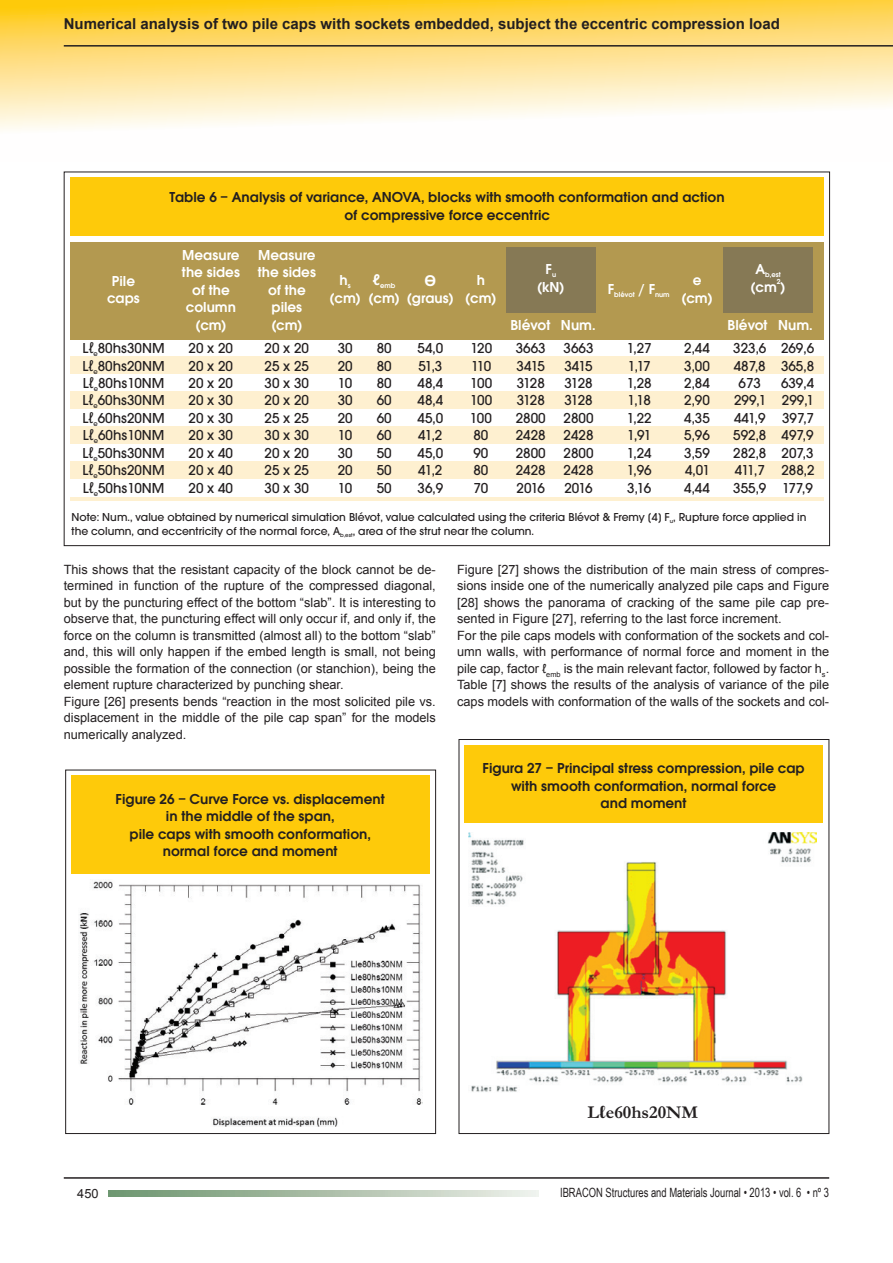
<style>
.page{position:relative;width:893px;height:1263px;background:#fff}
.page>*{position:absolute;margin:0;border:0;box-sizing:border-box;transform-origin:0 0}
.t1{font:700 18.15px "Garamond";color:#231f20}
.t2{font:15px/17.4px "Avant Garde Md ITC";color:#231f20;text-align:justify}
.t3{font:600 15px/17.5px "Avant Garde ITC";color:#231f20;text-align:center}
.t4{font:600 15px/17.5px "Avant Garde ITC";color:#fff;text-align:center}
.t5{font:700 15px "Arial";color:#231f20}
.t6{font:12.75px/16.5px "Arial";color:#231f20}
.t7{font:12.75px "Arial Narrow";color:#231f20;scale:.9 1}
.t8{font:12px "Avant Garde Md ITC";color:#231f20}
.t9{font:600 7.5px/7.1px "Avant Garde ITC";color:#fff;text-align:right}
.t10{font:6px "Avant Garde Md ITC";color:#231f20}
.s1{font-family:"Arial"}
</style>
<div class="page">
<svg style="left:0;top:0;width:893px;height:130px;background:#fee498"></svg>
<hr style="left:64px;top:1177px;width:765px;height:2px;background:#231f20">
<hr style="left:64px;top:45px;width:829px;height:2px;background:#231f20">
<svg style="left:108px;top:1190px;width:431px;height:6px;background:#acc0aa"></svg>
<div style="left:70px;top:357px;width:753px;height:17px;background:#fef0d0"></div>
<div style="left:70px;top:391px;width:753px;height:17px;background:#fef0d0"></div>
<div style="left:70px;top:427px;width:753px;height:17px;background:#fef0d0"></div>
<div style="left:70px;top:461px;width:753px;height:18px;background:#fef0d0"></div>
<hr style="left:70px;top:498px;width:753px;height:3px;background:#fef0d0">
<div style="left:70px;top:177px;width:753px;height:59px;background:#feca0a"></div>
<div style="left:70px;top:242px;width:753px;height:97px;background:#b39950"></div>
<div style="left:506px;top:247px;width:89px;height:65px;background:#867955"></div>
<div style="left:724px;top:247px;width:89px;height:65px;background:#867955"></div>
<div style="left:65px;top:770px;width:371px;height:364px;border:1px solid #231f20"></div>
<div style="left:71px;top:775px;width:359px;height:98px;background:#feca0a"></div>
<img style="left:79px;top:881px;width:343px;height:246px">
<div style="left:459px;top:739px;width:370px;height:395px;border:1px solid #231f20"></div>
<div style="left:464px;top:745px;width:359px;height:78px;background:#feca0a"></div>
<img style="left:469px;top:832px;width:348px;height:260px">
<p class="t5" style="left:64px;top:14px;width:718px">Numerical analysis of two pile caps with sockets embedded, subject the eccentric compression load</p>
<p class="t4" style="left:107px;top:272px;width:34px">Pile caps</p>
<p class="t3" style="left:170px;top:189px;width:557px">Table 6 – Analysis of variance, ANOVA, blocks with smooth conformation and action of compressive force eccentric</p>
<p class="t4" style="left:182px;top:246px;width:60px">Measure the sides of the column (cm)</p>
<p class="t4" style="left:258px;top:246px;width:60px">Measure the sides of the piles (cm)</p>
<p class="t4" style="left:466px;top:272px;width:32px">h (cm)</p>
<p class="t4" style="left:538px;top:261px;width:28px">F<sub>u </sub>(kN)</p>
<p class="t9" style="left:755px;top:271px;width:27px"><sup>A</sup>b,est<br>2</p>
<p class="t9" style="left:373px;top:282px;width:24px"><sup>ℓ</sup>emb</p>
<p class="t4" style="left:369px;top:289px;width:86px">(cm) (graus)</p>
<p class="t4" style="left:330px;top:272px;width:32px">h<sub>s </sub>(cm)</p>
<p class="t4" style="left:682px;top:272px;width:32px">e (cm)</p>
<p class="t4" style="left:751px;top:278px;width:36px">(cm )</p>
<p class="t9" style="left:608px;top:291px;width:63px"><sup>F</sup>blévot <sup>/</sup> <sup>F</sup>num</p>
<p class="t4" style="left:510px;top:316px;width:87px">Blévot Num.</p>
<p class="t4" style="left:728px;top:316px;width:87px">Blévot Num.</p>
<p class="t2" style="left:82px;top:340px;width:84px">L<span class="s1">ℓ</span><sub>e</sub>80hs30NM L<span class="s1">ℓ</span><sub>e</sub>80hs20NM L<span class="s1">ℓ</span><sub>e</sub>80hs10NM L<span class="s1">ℓ</span><sub>e</sub>60hs30NM L<span class="s1">ℓ</span><sub>e</sub>60hs20NM L<span class="s1">ℓ</span><sub>e</sub>60hs10NM L<span class="s1">ℓ</span><sub>e</sub>50hs30NM L<span class="s1">ℓ</span><sub>e</sub>50hs20NM L<span class="s1">ℓ</span><sub>e</sub>50hs10NM</p>
<p class="t2" style="left:189px;top:339px;width:46px">20 x 20<br>20 x 20<br>20 x 20<br>20 x 30<br>20 x 30<br>20 x 30<br>20 x 40<br>20 x 40<br>20 x 40</p>
<p class="t2" style="left:265px;top:339px;width:46px">20 x 20<br>25 x 25<br>30 x 30<br>20 x 20<br>25 x 25<br>30 x 30<br>20 x 20<br>25 x 25<br>30 x 30</p>
<p class="t2" style="left:338px;top:339px;width:16px">30<br>20<br>10<br>30<br>20<br>10<br>30<br>20<br>10</p>
<p class="t2" style="left:684px;top:339px;width:27px">2,44<br>3,00<br>2,84<br>2,90<br>4,35<br>5,96<br>3,59<br>4,01<br>4,44</p>
<p class="t2" style="left:377px;top:339px;width:16px">80<br>80<br>80<br>60<br>60<br>60<br>50<br>50<br>50</p>
<p class="t2" style="left:418px;top:339px;width:27px">54,0<br>51,3<br>48,4<br>48,4<br>45,0<br>41,2<br>45,0<br>41,2<br>36,9</p>
<p class="t8" style="left:72px;top:510px;width:736px">Note: Num., value obtained by numerical simulation Blévot, value calculated using the criteria Blévot &amp; Fremy [4] F , Rupture force applied in</p>
<p class="t10" style="left:670px;top:517px;width:5px">u</p>
<p class="t8" style="left:72px;top:524px;width:464px">the column, and eccentricity of the normal force, A , area of the strut near the column.</p>
<p class="t10" style="left:340px;top:531px;width:14px">b,est</p>
<p class="t2" style="left:470px;top:339px;width:24px;text-align:left">120<br>110<br>100<br>100<br>100<br>80<br>90<br>80<br>70</p>
<p class="t2" style="left:516px;top:339px;width:31px">3663<br>3415<br>3128<br>3128<br>2800<br>2428<br>2800<br>2428<br>2016</p>
<p class="t2" style="left:733px;top:339px;width:35px;text-align:center">323,6<br>487,8<br>673<br>299,1<br>441,9<br>592,8<br>282,8<br>411,7<br>355,9</p>
<p class="t2" style="left:564px;top:339px;width:31px">3663<br>3415<br>3128<br>3128<br>2800<br>2428<br>2800<br>2428<br>2016</p>
<p class="t2" style="left:781px;top:339px;width:35px">269,6<br>365,8<br>639,4<br>299,1<br>397,7<br>497,9<br>207,3<br>288,2<br>177,9</p>
<p class="t2" style="left:627px;top:339px;width:27px">1,27<br>1,17<br>1,28<br>1,18<br>1,22<br>1,91<br>1,24<br>1,96<br>3,16</p>
<p class="t6" style="left:64px;top:561px;width:374px">This shows that the resistant capacity of the block cannot be de&shy;termined in function of the rupture of the compressed diagonal, but by the puncturing effect of the bottom “slab”. It is interesting to observe that, the puncturing effect will only occur if, and only if, the force on the column is transmitted (almost all) to the bottom “slab” and, this will only happen if the embed length is small, not being possible the formation of the connection (or stanchion), being the element rupture characterized by punching shear.<br>Figure [26] presents bends “reaction in the most solicited pile vs. displacement in the middle of the pile cap span” for the models numerically analyzed.</p>
<p class="t6" style="left:457px;top:561px;width:374px">Figure [27] shows the distribution of the main stress of compres&shy;sions inside one of the numerically analyzed pile caps and Figure [28] shows the panorama of cracking of the same pile cap pre&shy;sented in Figure [27], referring to the last force increment.<br>For the pile caps models with conformation of the sockets and col&shy;umn walls, with performance of normal force and moment in the pile cap, factor ℓ<sub>emb</sub> is the main relevant factor, followed by factor h<sub>s</sub>.<br>Table [7] shows the results of the analysis of variance of the pile caps models with conformation of the walls of the sockets and col-</p>
<p class="t3" style="left:116px;top:790px;width:271px">Figure 26 – Curve Force vs. displacement in the middle of the span,<br>pile caps with smooth conformation, normal force and moment</p>
<p class="t3" style="left:483px;top:759px;width:323px">Figura 27 – Principal stress compression, pile cap with smooth conformation, normal force<br>and moment</p>
<h1 class="t1" style="left:587px;top:1099px;width:112px">Lℓe60hs20NM</h1>
<p class="t6" style="left:77px;top:1185px;width:23px">450</p>
<p class="t7" style="left:560px;top:1183px;width:300px">IBRACON Structures and Materials Journal • 2013 • vol. 6 • nº 3</p>
</div>
